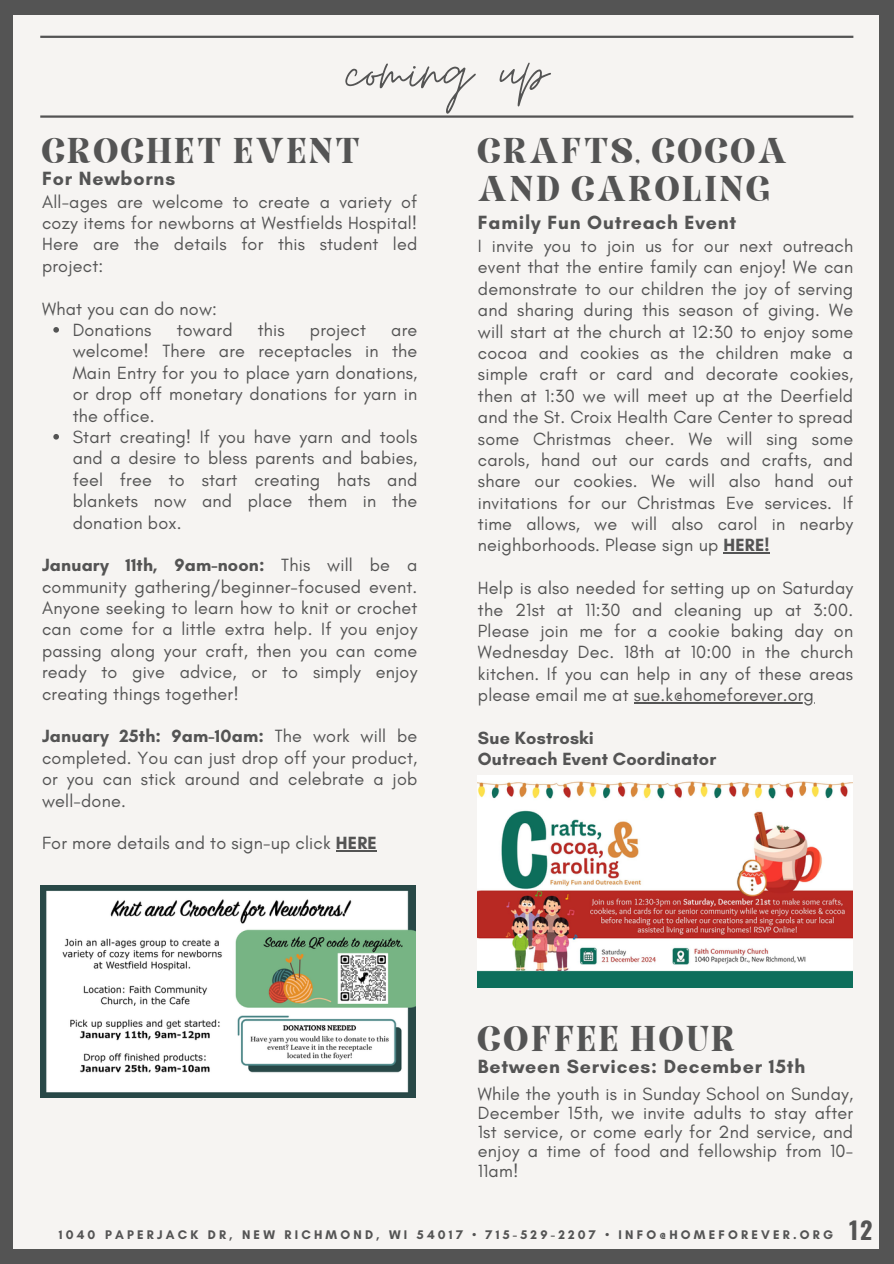
<style>
.page{position:relative;width:894px;height:1264px;background:#fff}
.page>*{position:absolute;margin:0;border:0;box-sizing:border-box;transform-origin:0 0}
.t1{font:69.75px "Moon Time";color:#545454}
.t2{font:34.5px/38.2px "Elika Gorica";letter-spacing:.07em;color:#545454}
.t3{font:700 24px "Oswald";color:#545454}
.t4{font:700 19.5px "Glacial Indifference";letter-spacing:.045em;color:#545454}
.t5{font:18px/21.3px "Glacial Indifference";letter-spacing:.01em;color:#545454;text-align:justify}
.t6{font:700 18px/21.3px "Glacial Indifference";letter-spacing:.01em;color:#545454}
.t7{font:700 12.75px "Glacial Indifference";letter-spacing:.25em;color:#545454}
.s1{font-weight:700}
</style>
<div class="page">
<div style="left:0;top:0;width:893px;height:1263px;background:#545454"></div>
<div style="left:14px;top:15px;width:864px;height:1233px;background:#f6f4f2"></div>
<hr style="left:40px;top:115px;width:813px;height:3px;background:#545454">
<hr style="left:40px;top:36px;width:813px;height:2px;background:#545454">
<img style="left:40px;top:885px;width:375px;height:212px">
<img style="left:478px;top:776px;width:374px;height:211px">
<svg style="left:53px;top:327px;width:6px;height:5px"></svg>
<svg style="left:53px;top:434px;width:6px;height:5px"></svg>
<hr style="left:336px;top:850px;width:41px;height:1px;background:#545454">
<hr style="left:723px;top:552px;width:46px;height:1px;background:#545454">
<hr style="left:633px;top:702px;width:180px;height:1px;background:#545454">
<p class="t1" style="left:346px;top:30px;width:203px">coming up</p>
<h4 class="t2" style="left:42px;top:135px;width:319px">CROCHET EVENT</h4>
<h4 class="t4" style="left:42px;top:166px;width:134px">For Newborns</h4>
<p class="t5" style="left:42px;top:191px;width:376px">All-ages are welcome to create a variety of cozy items for newborns at Westfields Hospital!<br>Here are the details for this student led project:</p>
<h2 class="t5" style="left:42px;top:298px;width:176px">What you can do now:</h2>
<h3 class="t5" style="left:73px;top:319px;width:80px">Donations</h3>
<h3 class="t5" style="left:177px;top:319px;width:57px">toward</h3>
<h3 class="t5" style="left:258px;top:319px;width:28px">this</h3>
<h3 class="t5" style="left:310px;top:319px;width:58px">project</h3>
<h3 class="t5" style="left:73px;top:319px;width:346px;text-indent:318px">are welcome! There are receptacles in the Main Entry for you to place yarn donations, or drop off monetary donations for yarn in the office.</h3>
<h4 class="t5" style="left:73px;top:426px;width:346px">Start creating! If you have yarn and tools and a desire to bless parents and babies, feel free to start creating hats and blankets now and place them in the donation box.</h4>
<h4 class="t5" style="left:42px;top:554px;width:376px"><span class="s1">January 11th, 9am-noon:</span> This will be a community gathering/beginner-focused event.<br>Anyone seeking to learn how to knit or crochet can come for a little extra help. If you enjoy passing along your craft, then you can come ready to give advice, or to simply enjoy creating things together!</h4>
<p class="t5" style="left:42px;top:725px;width:376px"><span class="s1">January 25th: 9am-10am:</span> The work will be completed. You can just drop off your product, or you can stick around and celebrate a job well-done.</p>
<p class="t5" style="left:42px;top:832px;width:336px">For more details and to sign-up click <span class="s1">HERE</span></p>
<h4 class="t2" style="left:478px;top:135px;width:310px">CRAFTS, COCOA<br>AND CAROLING</h4>
<h3 class="t4" style="left:478px;top:211px;width:260px">Family Fun Outreach Event</h3>
<h4 class="t5" style="left:478px;top:235px;width:376px">I invite you to join us for our next outreach event that the entire family can enjoy! We can demonstrate to our children the joy of serving and sharing during this season of giving. We will start at the church at 12:30 to enjoy some cocoa and cookies as the children make a simple craft or card and decorate cookies, then at 1:30 we will meet up at the Deerfield and the St. Croix Health Care Center to spread some Christmas cheer. We will sing some carols, hand out our cards and crafts, and share our cookies. We will also hand out invitations for our Christmas Eve services. If time allows, we will also carol in nearby neighborhoods. Please sign up <span class="s1">HERE!</span></h4>
<p class="t5" style="left:478px;top:577px;width:376px">Help is also needed for setting up on Saturday the 21st at 11:30 and cleaning up at 3:00.<br>Please join me for a cookie baking day on Wednesday Dec. 18th at 10:00 in the church kitchen. If you can help in any of these areas please email me at sue.k@homeforever.org</p>
<h4 class="t6" style="left:478px;top:727px;width:240px">Sue Kostroski<br>Outreach Event Coordinator</h4>
<h4 class="t2" style="left:478px;top:1023px;width:259px">COFFEE HOUR</h4>
<p class="t4" style="left:478px;top:1054px;width:329px">Between Services: December 15th</p>
<p class="t5" style="left:478px;top:1084px;width:376px;line-height:19.2px">While the youth is in Sunday School on Sunday, December 15th, we invite adults to stay after 1st service, or come early for 2nd service, and enjoy a time of food and fellowship from 10- 11am!</p>
<p class="t7" style="left:59px;top:1226px;width:775px">1040 PAPERJACK DR, NEW RICHMOND, WI 54017 • 715-529-2207 • INFO@HOMEFOREVER.ORG</p>
<h1 class="t3" style="left:848px;top:1211px;width:25px">12</h1>
</div>
